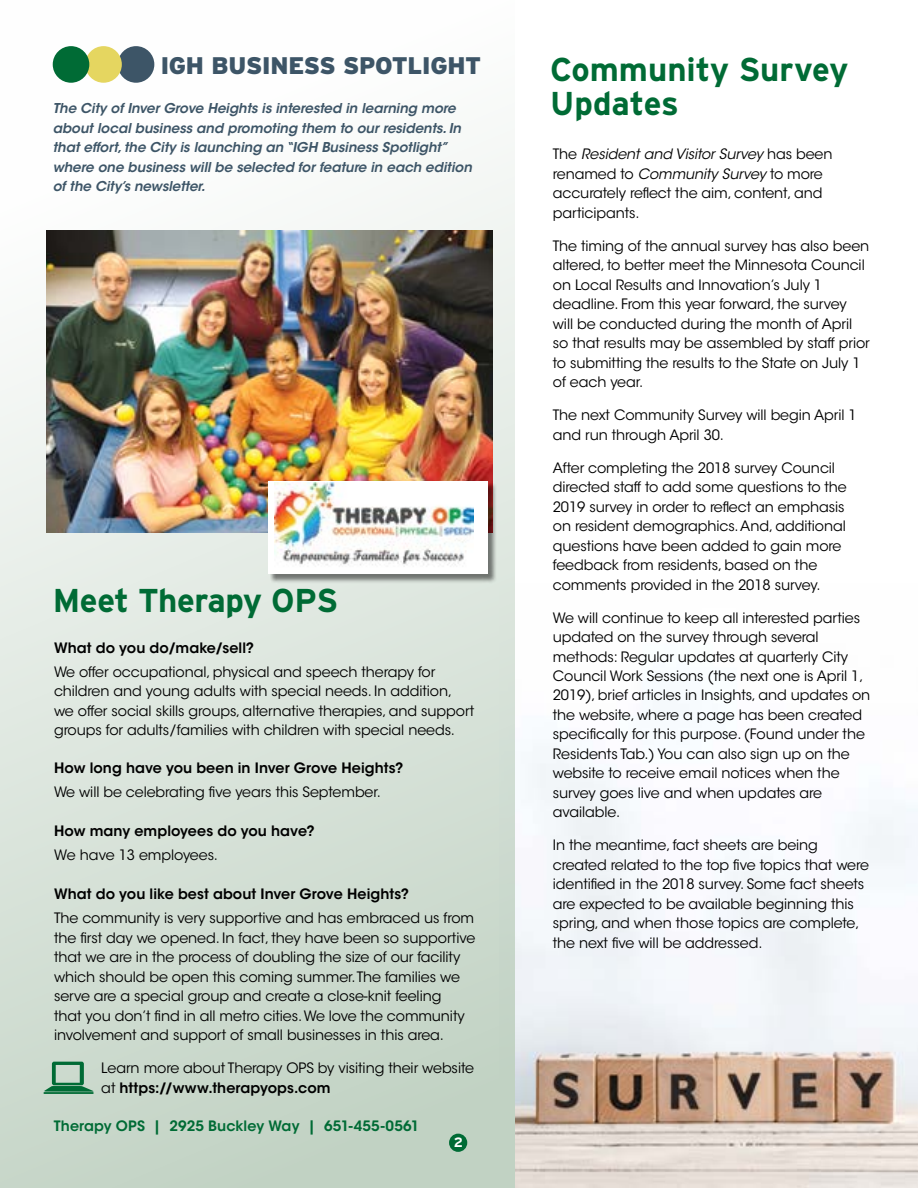
<style>
.page{position:relative;width:918px;height:1188px;background:#fff}
.page>*{position:absolute;margin:0;border:0;box-sizing:border-box;transform-origin:0 0}
.t1{font:700 33px/34.5px "Interstate";letter-spacing:-.01em;color:#006b35}
.t2{font:900 24px "Interstate";letter-spacing:-.01em;color:#3d5567}
.t3{font:14.25px/19.5px "ITC Avant Garde Std";letter-spacing:-.005em;color:#000}
.t4{font:600 14.25px "ITC Avant Garde Std";letter-spacing:.005em;color:#000}
.t5{font:600 14.25px "ITC Avant Garde Std";letter-spacing:.005em;color:#006b35}
.t6{font:italic 600 13.5px/19.5px "ITC Avant Garde Std";letter-spacing:-.005em;color:#3d5567}
.t7{font:700 13.5px "Interstate";color:#fff}
.s1{font-weight:600}
.s2{font-style:italic}
</style>
<div class="page">
<img style="left:515px;top:746px;width:403px;height:442px">
<div style="left:0;top:0;width:515px;height:1188px;background:linear-gradient(to bottom,#fff,#c2d3c4)"></div>
<div style="left:449px;top:1134px;width:18px;height:18px;background:#006b35;border-radius:50%"></div>
<svg style="left:44px;top:1062px;width:50px;height:30px"></svg>
<hr style="left:43px;top:1092px;width:51px;height:2px;background:#006b35">
<div style="left:118px;top:46px;width:36px;height:37px;background:#3d5567;border-radius:50%"></div>
<div style="left:85px;top:46px;width:37px;height:37px;background:#e5d660;border-radius:50%"></div>
<div style="left:53px;top:46px;width:36px;height:37px;background:#006b35;border-radius:50%"></div>
<img style="left:46px;top:231px;width:447px;height:301px">
<div style="left:270px;top:483px;width:227px;height:101px;background:#000;opacity:.5"></div>
<div style="left:268px;top:481px;width:220px;height:93px;background:#fff"></div>
<img style="left:275px;top:483px;width:199px;height:84px">
<h2 class="t2" style="left:161px;top:52px;width:322px">IGH BUSINESS SPOTLIGHT</h2>
<p class="t6" style="left:53px;top:99px;width:421px">The City of Inver Grove Heights is interested in learning more about local business and promoting them to our residents. In that effort, the City is launching an “IGH Business Spotlight” where one business will be selected for feature in each edition of the City’s newsletter.</p>
<h1 class="t1" style="left:53px;top:583px;width:287px">Meet Therapy OPS</h1>
<p class="t4" style="left:54px;top:639px;width:202px">What do you do/make/sell?</p>
<p class="t3" style="left:54px;top:662px;width:422px">We offer occupational, physical and speech therapy for children and young adults with special needs. In addition, we offer social skills groups, alternative therapies, and support groups for adults/families with children with special needs.</p>
<p class="t4" style="left:54px;top:759px;width:351px">How long have you been in Inver Grove Heights?</p>
<p class="t3" style="left:54px;top:782px;width:328px">We will be celebrating five years this September.</p>
<p class="t4" style="left:54px;top:822px;width:262px">How many employees do you have?</p>
<p class="t3" style="left:54px;top:845px;width:165px">We have 13 employees.</p>
<p class="t4" style="left:54px;top:885px;width:357px">What do you like best about Inver Grove Heights?</p>
<p class="t3" style="left:54px;top:908px;width:423px">The community is very supportive and has embraced us from the first day we opened. In fact, they have been so supportive that we are in the process of doubling the size of our facility which should be open this coming summer. The families we serve are a special group and create a close-knit feeling<br>that you don’t find in all metro cities. We love the community involvement and support of small businesses in this area.</p>
<p class="t3" style="left:101px;top:1058px;width:374px">Learn more about Therapy OPS by visiting their website at <span class="s1">https://www.therapyops.com</span></p>
<p class="t5" style="left:54px;top:1117px;width:367px">Therapy OPS | 2925 Buckley Way | 651-455-0561</p>
<p class="t7" style="left:454px;top:1135px;width:11px">2</p>
<h1 class="t1" style="left:550px;top:52px;width:300px">Community Survey<br>Updates</h1>
<p class="t3" style="left:553px;top:144px;width:281px">The <span class="s2">Resident and Visitor Survey</span> has been renamed to <span class="s2">Community Survey</span> to more accurately reflect the aim, content, and participants.</p>
<p class="t3" style="left:553px;top:236px;width:319px">The timing of the annual survey has also been altered, to better meet the Minnesota Council on Local Results and Innovation’s July 1 deadline. From this year forward, the survey will be conducted during the month of April so that results may be assembled by staff prior to submitting the results to the State on July 1 of each year.</p>
<p class="t3" style="left:553px;top:405px;width:305px">The next Community Survey will begin April 1 and run through April 30.</p>
<p class="t3" style="left:553px;top:458px;width:296px">After completing the 2018 survey Council directed staff to add some questions to the 2019 survey in order to reflect an emphasis on resident demographics. And, additional questions have been added to gain more feedback from residents, based on the comments provided in the 2018 survey.</p>
<p class="t3" style="left:553px;top:608px;width:319px">We will continue to keep all interested parties updated on the survey through several methods: Regular updates at quarterly City Council Work Sessions (the next one is April 1, 2019), brief articles in Insights, and updates on the website, where a page has been created specifically for this purpose. (Found under the Residents Tab.) You can also sign up on the website to receive email notices when the survey goes live and when updates are available.</p>
<p class="t3" style="left:553px;top:836px;width:318px">In the meantime, fact sheets are being created related to the top five topics that were identified in the 2018 survey. Some fact sheets are expected to be available beginning this spring, and when those topics are complete, the next five will be addressed.</p>
</div>
